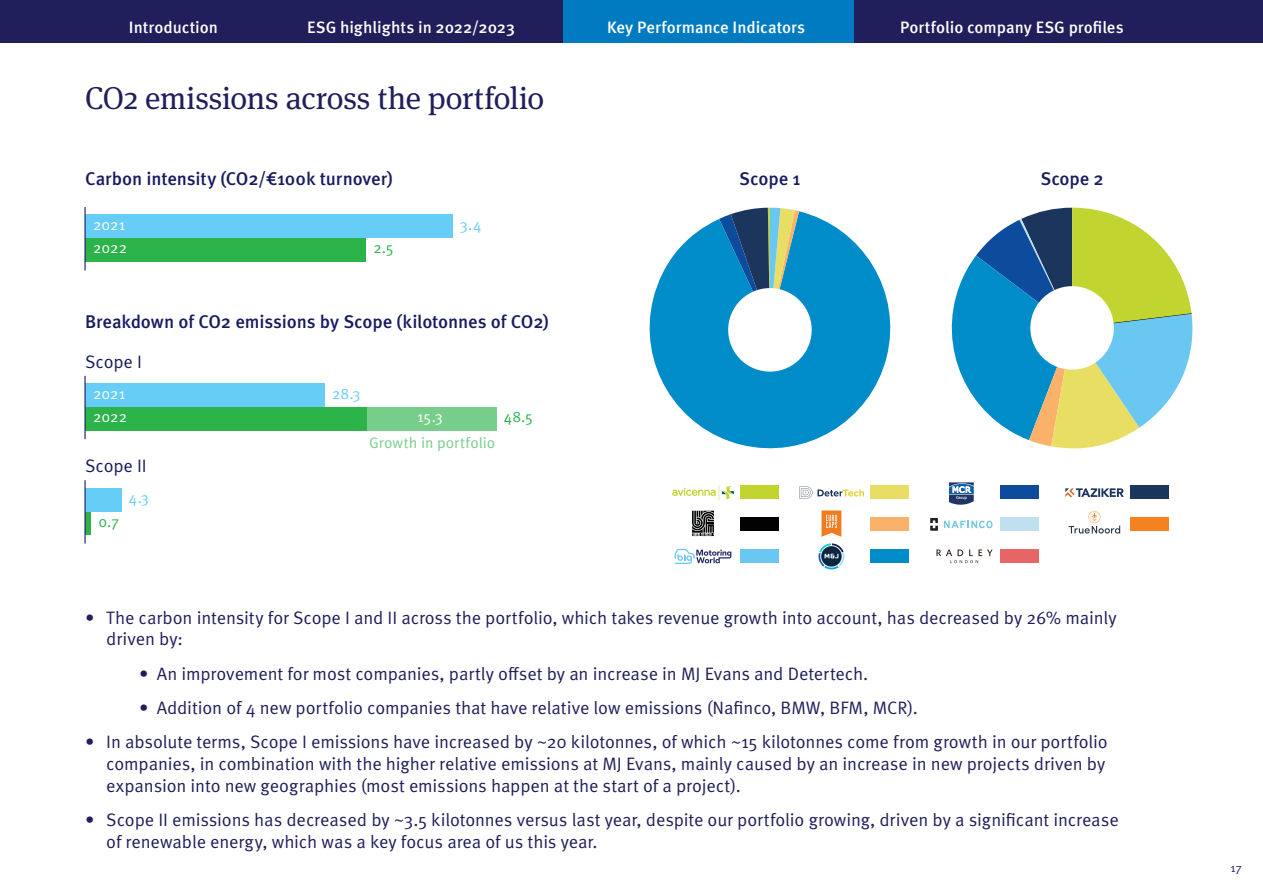
<style>
.page{position:relative;width:1263px;height:893px;background:#fff}
.page>*{position:absolute;margin:0;border:0;box-sizing:border-box;transform-origin:0 0}
.t1{font:31.5px "Meta Serif Pro";letter-spacing:-.005em;color:#201e5b}
.t2{font:500 18.3px "Meta Pro";letter-spacing:-.01em;color:#171b60}
.t3{font:18px/21.6px "Meta Pro Norm";letter-spacing:-.01em;color:#201e5b}
.t4{font:18px "Meta Pro Norm";letter-spacing:-.005em;color:#171b60}
.t5{font:500 16.5px "Meta Pro";color:#fff}
.t6{font:15.3px "Meta Pro Norm";letter-spacing:-.005em;color:#fff}
.t7{font:15.3px "Meta Pro Norm";letter-spacing:.005em;color:#76ce8a}
.t8{font:15.3px "Meta Pro Norm";color:#2cb34a}
.t9{font:15.3px "Meta Pro Norm";color:#66cef6}
.t10{font:12px "Meta Pro Norm";color:#201e5b}
</style>
<div class="page">
<div style="left:0;top:0;width:1263px;height:43px;background:#201e5b"></div>
<div style="left:563px;top:0;width:291px;height:43px;background:#007bc1"></div>
<svg style="left:649px;top:217px;width:242px;height:232px;fill:#008cc8"></svg>
<div style="left:85px;top:238px;width:281px;height:24px;background:#2cb34a"></div>
<div style="left:85px;top:215px;width:367px;height:23px;background:#66cef6"></div>
<hr style="left:84px;top:207px;width:2px;height:63px;background:#171b60">
<div style="left:85px;top:407px;width:411px;height:23px;background:#2cb34a"></div>
<div style="left:367px;top:407px;width:129px;height:23px;background:#76ce8a"></div>
<div style="left:85px;top:383px;width:240px;height:24px;background:#66cef6"></div>
<hr style="left:84px;top:376px;width:2px;height:63px;background:#171b60">
<div style="left:85px;top:511px;width:6px;height:24px;background:#2cb34a"></div>
<div style="left:85px;top:488px;width:36px;height:23px;background:#66cef6"></div>
<hr style="left:84px;top:480px;width:2px;height:64px;background:#171b60">
<div style="left:1130px;top:485px;width:39px;height:14px;background:#1c355d"></div>
<svg style="left:672px;top:485px;width:62px;height:15px"></svg>
<svg style="left:936px;top:549px;width:56px;height:14px"></svg>
<svg style="left:1069px;top:511px;width:51px;height:23px"></svg>
<div style="left:740px;top:485px;width:39px;height:14px;background:#c1d42f"></div>
<div style="left:740px;top:517px;width:39px;height:14px;background:#010202"></div>
<div style="left:740px;top:549px;width:39px;height:14px;background:#69c7f2"></div>
<div style="left:870px;top:485px;width:39px;height:14px;background:#e8de64"></div>
<div style="left:870px;top:517px;width:39px;height:14px;background:#fab26b"></div>
<div style="left:870px;top:549px;width:39px;height:14px;background:#008cc8"></div>
<div style="left:1000px;top:485px;width:39px;height:14px;background:#0d4c9d"></div>
<div style="left:1000px;top:517px;width:39px;height:14px;background:#c0e0ef"></div>
<div style="left:1000px;top:549px;width:39px;height:14px;background:#e86565"></div>
<div style="left:1130px;top:517px;width:39px;height:14px;background:#f58220"></div>
<svg style="left:799px;top:486px;width:65px;height:13px"></svg>
<svg style="left:675px;top:549px;width:56px;height:15px"></svg>
<svg style="left:949px;top:482px;width:25px;height:23px"></svg>
<svg style="left:719px;top:208px;width:99px;height:170px"></svg>
<svg style="left:821px;top:510px;width:20px;height:27px"></svg>
<svg style="left:818px;top:543px;width:26px;height:26px"></svg>
<svg style="left:692px;top:511px;width:22px;height:25px"></svg>
<svg style="left:1065px;top:488px;width:59px;height:9px"></svg>
<svg style="left:930px;top:518px;width:8px;height:13px"></svg>
<svg style="left:944px;top:520px;width:48px;height:9px"></svg>
<svg style="left:951px;top:208px;width:242px;height:241px"></svg>
<p class="t5" style="left:129px;top:15px;width:91px">Introduction</p>
<p class="t5" style="left:307px;top:15px;width:209px">ESG highlights in 2022/2023</p>
<p class="t5" style="left:607px;top:15px;width:199px">Key Performance Indicators</p>
<p class="t5" style="left:900px;top:15px;width:225px">Portfolio company ESG profiles</p>
<h1 class="t1" style="left:85px;top:75px;width:461px">CO2 emissions across the portfolio</h1>
<p class="t2" style="left:85px;top:165px;width:309px">Carbon intensity (CO2/€100k turnover)</p>
<p class="t6" style="left:93px;top:213px;width:34px">2021</p>
<p class="t6" style="left:93px;top:236px;width:35px">2022</p>
<p class="t8" style="left:373px;top:236px;width:22px">2.5</p>
<p class="t9" style="left:460px;top:213px;width:23px">3.4</p>
<p class="t2" style="left:85px;top:307px;width:465px">Breakdown of CO2 emissions by Scope (kilotonnes of CO2)</p>
<p class="t4" style="left:85px;top:348px;width:58px">Scope I</p>
<p class="t6" style="left:93px;top:382px;width:34px">2021</p>
<p class="t6" style="left:93px;top:405px;width:35px">2022</p>
<p class="t4" style="left:85px;top:453px;width:63px">Scope II</p>
<p class="t8" style="left:98px;top:510px;width:22px">0.7</p>
<p class="t9" style="left:129px;top:486px;width:22px">4.3</p>
<p class="t9" style="left:332px;top:382px;width:30px">28.3</p>
<p class="t6" style="left:417px;top:405px;width:27px">15.3</p>
<p class="t7" style="left:369px;top:431px;width:128px">Growth in portfolio</p>
<p class="t8" style="left:504px;top:405px;width:31px">48.5</p>
<p class="t2" style="left:739px;top:165px;width:63px">Scope 1</p>
<p class="t2" style="left:1040px;top:165px;width:65px">Scope 2</p>
<p class="t3" style="left:106px;top:606px;width:1012px;text-indent:-21px">• The carbon intensity for Scope I and II across the portfolio, which takes revenue growth into account, has decreased by 26% mainly driven by:</p>
<p class="t3" style="left:139px;top:662px;width:731px">• An improvement for most companies, partly offset by an increase in MJ Evans and Detertech.</p>
<p class="t3" style="left:139px;top:696px;width:780px">• Addition of 4 new portfolio companies that have relative low emissions (Nafinco, BMW, BFM, MCR).</p>
<p class="t3" style="left:106px;top:730px;width:1003px;text-indent:-21px">• In absolute terms, Scope I emissions have increased by ~20 kilotonnes, of which ~15 kilotonnes come from growth in our portfolio companies, in combination with the higher relative emissions at MJ Evans, mainly caused by an increase in new projects driven by expansion into new geographies (most emissions happen at the start of a project).</p>
<p class="t3" style="left:106px;top:808px;width:1014px;text-indent:-21px">• Scope II emissions has decreased by ~3.5 kilotonnes versus last year, despite our portfolio growing, driven by a significant increase of renewable energy, which was a key focus area of us this year.</p>
<p class="t10" style="left:1230px;top:858px;width:13px">17</p>
</div>
